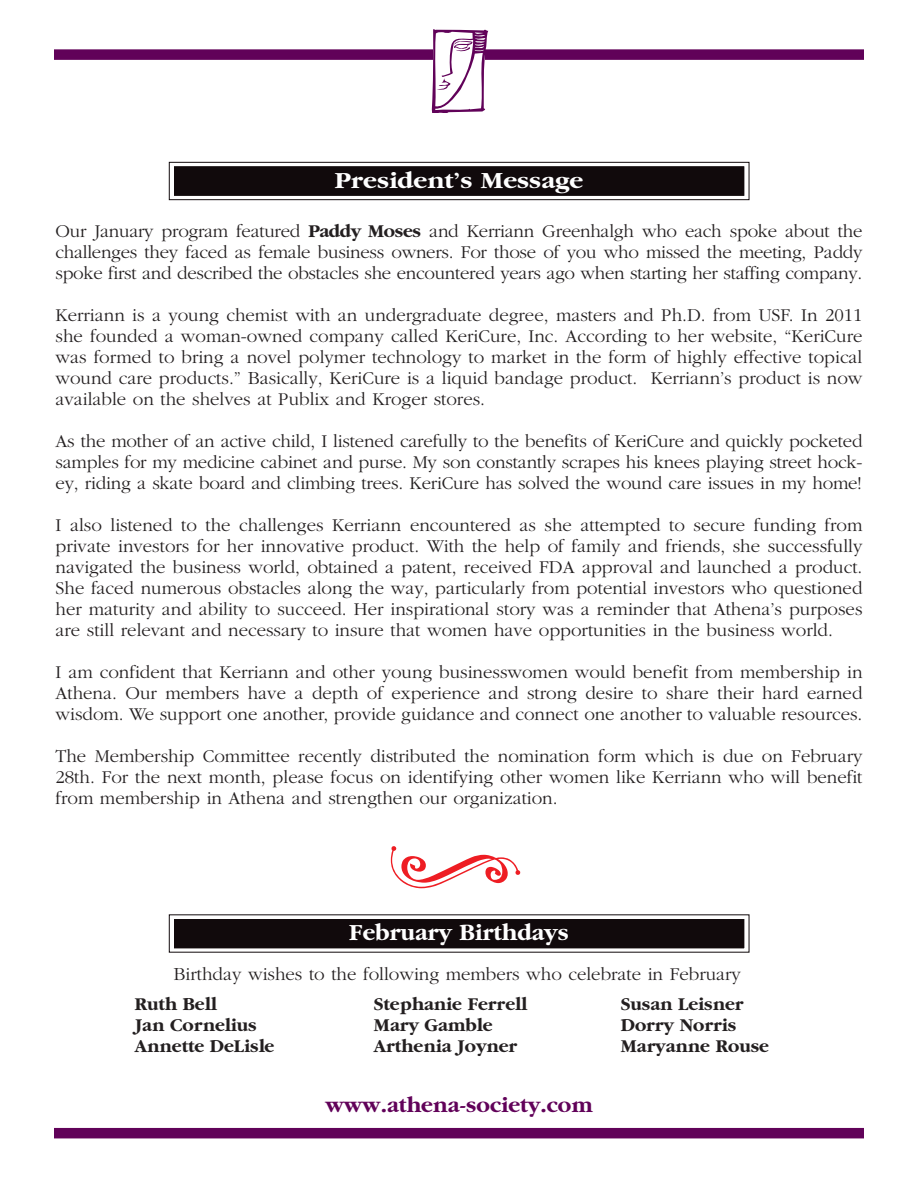
<style>
.page{position:relative;width:918px;height:1188px;background:#fff}
.page>*{position:absolute;margin:0;border:0;box-sizing:border-box;transform-origin:0 0}
.t1{font:700 24px "Garamond";color:#fff;scale:1.1 1}
.t2{font:700 24px "Garamond";color:#fff}
.t3{font:700 22.5px "Garamond";color:#610259}
.t4{font:300 18.75px/21px "Garamond";color:#231f20;text-align:justify}
.t5{font:700 18.75px "Garamond";color:#231f20}
.s1{font-weight:700}
</style>
<div class="page">
<div style="left:54px;top:49px;width:810px;height:11px;background:#610259"></div>
<div style="left:54px;top:1128px;width:810px;height:10px;background:#610259"></div>
<svg style="left:430px;top:29px;width:58px;height:84px"></svg>
<div style="left:169px;top:162px;width:580px;height:38px;border:1px solid #110a0c"></div>
<div style="left:174px;top:166px;width:571px;height:30px;background:#110a0c"></div>
<div style="left:173px;top:165px;width:572px;height:32px;border:1px solid #fff"></div>
<svg style="left:391px;top:846px;width:129px;height:42px"></svg>
<div style="left:174px;top:919px;width:571px;height:30px;background:#110a0c"></div>
<div style="left:173px;top:918px;width:572px;height:31px;border:1px solid #fff"></div>
<p class="t1" style="left:335px;top:166px;width:227px">President’s Message</p>
<p class="t4" style="left:56px;top:221px;width:809px">Our January program featured <span class="s1">Paddy Moses</span> and Kerriann Greenhalgh who each spoke about the challenges they faced as female business owners. For those of you who missed the meeting, Paddy spoke first and described the obstacles she encountered years ago when starting her staffing company.</p>
<p class="t4" style="left:56px;top:305px;width:809px">Kerriann is a young chemist with an undergraduate degree, masters and Ph.D. from USF. In 2011 she founded a woman-owned company called KeriCure, Inc. According to her website, “KeriCure was formed to bring a novel polymer technology to market in the form of highly effective topical wound care products.” Basically, KeriCure is a liquid bandage product. Kerriann’s product is now available on the shelves at Publix and Kroger stores.</p>
<p class="t4" style="left:56px;top:431px;width:809px">As the mother of an active child, I listened carefully to the benefits of KeriCure and quickly pocketed samples for my medicine cabinet and purse. My son constantly scrapes his knees playing street hock&shy;ey, riding a skate board and climbing trees. KeriCure has solved the wound care issues in my home!</p>
<p class="t4" style="left:56px;top:515px;width:809px">I also listened to the challenges Kerriann encountered as she attempted to secure funding from private investors for her innovative product. With the help of family and friends, she successfully navigated the business world, obtained a patent, received FDA approval and launched a product.<br>She faced numerous obstacles along the way, particularly from potential investors who questioned her maturity and ability to succeed. Her inspirational story was a reminder that Athena’s purposes are still relevant and necessary to insure that women have opportunities in the business world.</p>
<p class="t4" style="left:56px;top:662px;width:809px">I am confident that Kerriann and other young businesswomen would benefit from membership in Athena. Our members have a depth of experience and strong desire to share their hard earned wisdom. We support one another, provide guidance and connect one another to valuable resources.</p>
<p class="t4" style="left:56px;top:746px;width:809px">The Membership Committee recently distributed the nomination form which is due on February 28th. For the next month, please focus on identifying other women like Kerriann who will benefit from membership in Athena and strengthen our organization.</p>
<p class="t2" style="left:349px;top:918px;width:221px">February Birthdays</p>
<p class="t4" style="left:174px;top:963px;width:569px">Birthday wishes to the following members who celebrate in February</p>
<p class="t5" style="left:135px;top:993px;width:83px">Ruth Bell</p>
<p class="t5" style="left:374px;top:993px;width:155px">Stephanie Ferrell</p>
<p class="t5" style="left:621px;top:993px;width:124px">Susan Leisner</p>
<p class="t5" style="left:135px;top:1014px;width:123px">Jan Cornelius</p>
<p class="t5" style="left:374px;top:1014px;width:120px">Mary Gamble</p>
<p class="t5" style="left:621px;top:1014px;width:117px">Dorry Norris</p>
<p class="t5" style="left:135px;top:1035px;width:141px">Annette DeLisle</p>
<p class="t5" style="left:374px;top:1035px;width:145px">Arthenia Joyner</p>
<p class="t5" style="left:621px;top:1035px;width:150px">Maryanne Rouse</p>
<p class="t3" style="left:325px;top:1091px;width:269px">www.athena-society.com</p>
</div>
